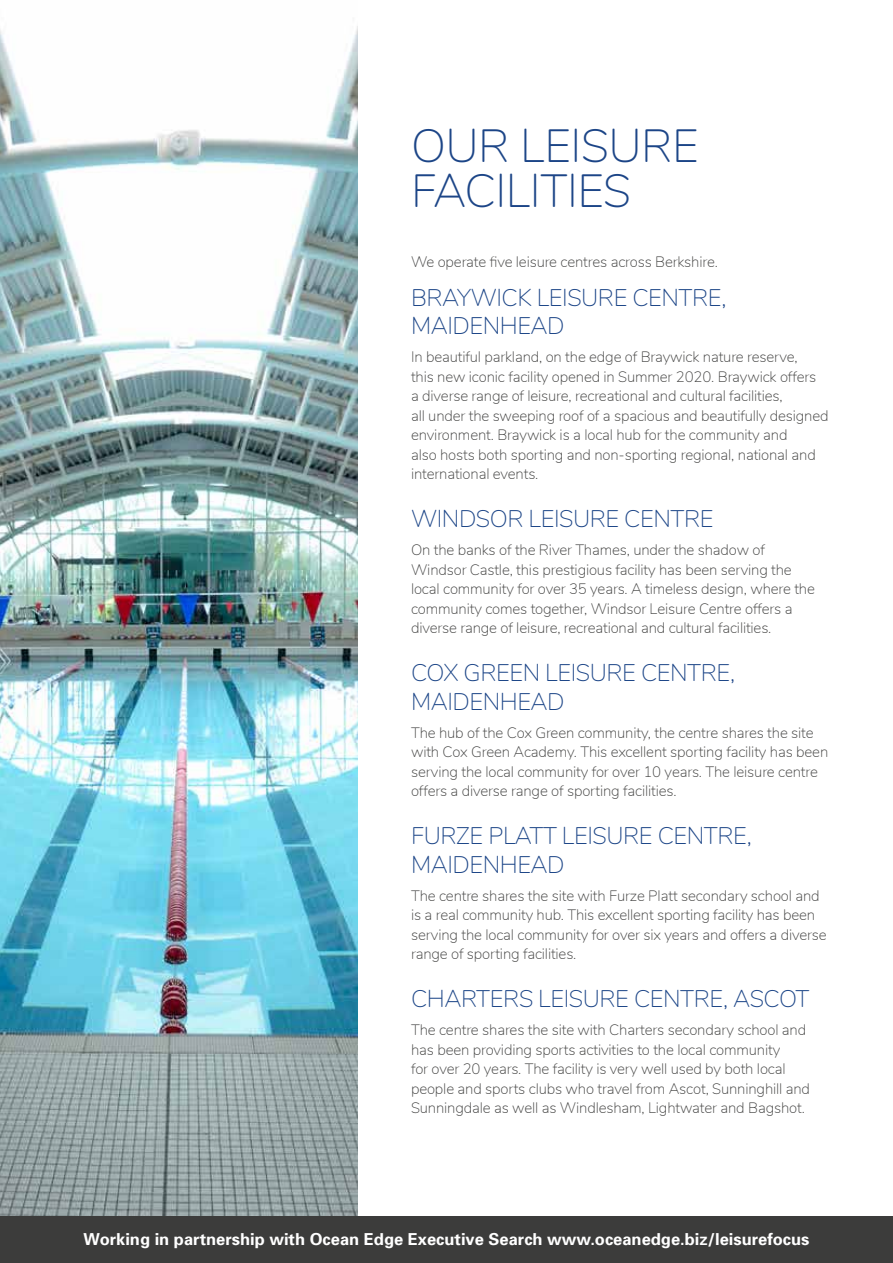
<style>
.page{position:relative;width:893px;height:1263px;background:#fff}
.page>*{position:absolute;margin:0;border:0;box-sizing:border-box;transform-origin:0 0}
.t1{font:200 46.5px/45px "Nunito";letter-spacing:-.01em;color:#1c4587}
.t2{font:200 24px/28.5px "Nunito";letter-spacing:-.02em;color:#1c4587}
.t3{font:700 16.5px "Univers";color:#fff}
.t4{font:200 15px/19.5px "Nunito";letter-spacing:-.01em;color:#3c3c3b}
</style>
<div class="page">
<img style="left:0;top:26px;width:358px;height:1191px">
<div style="left:0;top:1217px;width:893px;height:46px;background:#3c3c3b"></div>
<h1 class="t1" style="left:411px;top:121px;width:289px">OUR LEISURE<br>FACILITIES</h1>
<p class="t4" style="left:411px;top:251px;width:308px">We operate five leisure centres across Berkshire.</p>
<h2 class="t2" style="left:411px;top:282px;width:317px">BRAYWICK LEISURE CENTRE,<br>MAIDENHEAD</h2>
<p class="t4" style="left:411px;top:347px;width:419px">In beautiful parkland, on the edge of Braywick nature reserve,<br>this new iconic facility opened in Summer 2020. Braywick offers<br>a diverse range of leisure, recreational and cultural facilities,<br>all under the sweeping roof of a spacious and beautifully designed environment. Braywick is a local hub for the community and<br>also hosts both sporting and non-sporting regional, national and international events.</p>
<h2 class="t2" style="left:411px;top:503px;width:304px">WINDSOR LEISURE CENTRE</h2>
<p class="t4" style="left:411px;top:540px;width:405px">On the banks of the River Thames, under the shadow of Windsor Castle, this prestigious facility has been serving the local community for over 35 years. A timeless design, where the community comes together, Windsor Leisure Centre offers a diverse range of leisure, recreational and cultural facilities.</p>
<h2 class="t2" style="left:411px;top:657px;width:326px">COX GREEN LEISURE CENTRE,<br>MAIDENHEAD</h2>
<p class="t4" style="left:411px;top:722px;width:419px">The hub of the Cox Green community, the centre shares the site with Cox Green Academy. This excellent sporting facility has been serving the local community for over 10 years. The leisure centre offers a diverse range of sporting facilities.</p>
<h2 class="t2" style="left:411px;top:820px;width:342px">FURZE PLATT LEISURE CENTRE,<br>MAIDENHEAD</h2>
<p class="t4" style="left:411px;top:885px;width:417px">The centre shares the site with Furze Platt secondary school and is a real community hub. This excellent sporting facility has been serving the local community for over six years and offers a diverse range of sporting facilities.</p>
<h2 class="t2" style="left:411px;top:983px;width:400px">CHARTERS LEISURE CENTRE, ASCOT</h2>
<p class="t4" style="left:411px;top:1020px;width:400px">The centre shares the site with Charters secondary school and has been providing sports activities to the local community<br>for over 20 years. The facility is very well used by both local people and sports clubs who travel from Ascot, Sunninghill and Sunningdale as well as Windlesham, Lightwater and Bagshot.</p>
<p class="t3" style="left:83px;top:1228px;width:727px">Working in partnership with Ocean Edge Executive Search www.oceanedge.biz/leisurefocus</p>
</div>
